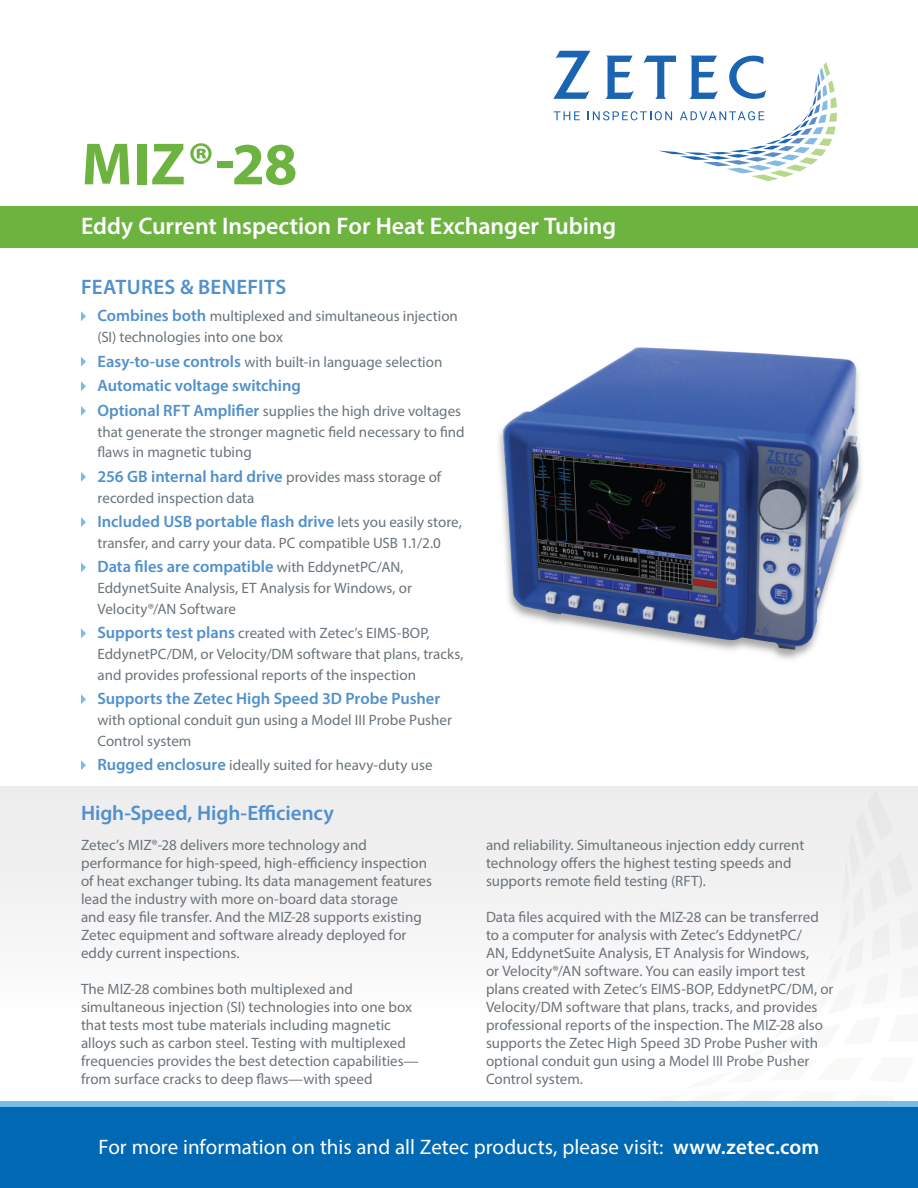
<style>
.page{position:relative;width:918px;height:1188px;background:#fff}
.page>*{position:absolute;margin:0;border:0;box-sizing:border-box;transform-origin:0 0}
.Main_Header{font:700 60px "Myriad Pro";color:#6cb43f}
.t1{font:600 24px "Myriad Pro";color:#fff}
.Footer_Text{font:21px "Myriad Pro";color:#fff}
.Subhead_1{font:600 21px "Myriad Pro";color:#5090cc}
.Subhead_1_All_Caps{font:600 21px "Myriad Pro";letter-spacing:.015em;color:#5090cc}
.t2{font:600 16.5px "Myriad Pro";color:#5090cc}
.Body_Copy_2_Column{font:15px/18px "Myriad Pro";color:#6a747b}
.s1{font-weight:600;font-size:16.5px;color:#5090cc}
.s2{font-weight:400;font-size:15px;color:#6a747b}
.s3{font-weight:600}
</style>
<div class="page">
<div style="left:0;top:787px;width:918px;height:325px;background:#f7f6f6"></div>
<div style="left:0;top:1101px;width:918px;height:6px;background:#78bde8"></div>
<div style="left:0;top:1107px;width:918px;height:81px;background:#0168b3"></div>
<div style="left:0;top:206px;width:918px;height:42px;background:#6cb43f"></div>
<svg style="left:81px;top:311px;width:5px;height:10px"></svg>
<svg style="left:81px;top:357px;width:5px;height:10px"></svg>
<svg style="left:81px;top:381px;width:5px;height:10px"></svg>
<svg style="left:81px;top:406px;width:5px;height:10px"></svg>
<svg style="left:81px;top:472px;width:5px;height:10px"></svg>
<svg style="left:81px;top:517px;width:5px;height:10px"></svg>
<svg style="left:81px;top:562px;width:5px;height:10px"></svg>
<svg style="left:81px;top:628px;width:5px;height:10px"></svg>
<svg style="left:81px;top:694px;width:5px;height:10px"></svg>
<svg style="left:81px;top:760px;width:5px;height:10px"></svg>
<img style="left:498px;top:347px;width:364px;height:313px">
<svg style="left:553px;top:51px;width:284px;height:130px"></svg>
<p class="Main_Header" style="left:82px;top:125px;width:217px">MIZ®-28</p>
<p class="t1" style="left:81px;top:211px;width:537px">Eddy Current Inspection For Heat Exchanger Tubing</p>
<p class="Subhead_1_All_Caps" style="left:81px;top:273px;width:207px">FEATURES &amp; BENEFITS</p>
<p class="Body_Copy_2_Column" style="left:97px;top:306px;width:362px;line-height:20.7px"><span class="s1">Combines both</span> multiplexed and simultaneous injection (SI) technologies into one box</p>
<p class="Body_Copy_2_Column" style="left:97px;top:352px;width:346px"><span class="s1">Easy-to-use controls</span> with built-in language selection</p>
<p class="t2" style="left:97px;top:375px;width:205px">Automatic voltage switching</p>
<p class="Body_Copy_2_Column" style="left:97px;top:400px;width:369px;line-height:20.7px"><span class="s1">Optional RFT Amplifier</span> supplies the high drive voltages that generate the stronger magnetic field necessary to find flaws in magnetic tubing</p>
<p class="t2" style="left:97px;top:466px;width:345px">256 GB internal hard drive <span class="s2">provides mass storage of</span></p>
<p class="Body_Copy_2_Column" style="left:98px;top:488px;width:158px">recorded inspection data</p>
<p class="t2" style="left:97px;top:511px;width:366px">Included USB portable flash drive <span class="s2">lets you easily store,</span></p>
<p class="Body_Copy_2_Column" style="left:98px;top:534px;width:345px">transfer, and carry your data. PC compatible USB 1.1/2.0</p>
<p class="t2" style="left:97px;top:556px;width:308px">Data files are compatible <span class="s2">with EddynetPC/AN,</span></p>
<p class="Body_Copy_2_Column" style="left:98px;top:577px;width:316px;line-height:20.7px">EddynetSuite Analysis, ET Analysis for Windows, or<br>Velocity®/AN Software</p>
<p class="Body_Copy_2_Column" style="left:97px;top:623px;width:368px;line-height:20.7px"><span class="s1">Supports test plans</span> created with Zetec’s EIMS-BOP,<br>EddynetPC/DM, or Velocity/DM software that plans, tracks, and provides professional reports of the inspection</p>
<p class="t2" style="left:97px;top:688px;width:344px">Supports the Zetec High Speed 3D Probe Pusher</p>
<p class="Body_Copy_2_Column" style="left:98px;top:709px;width:356px;line-height:20.7px">with optional conduit gun using a Model III Probe Pusher<br>Control system</p>
<p class="Body_Copy_2_Column" style="left:97px;top:756px;width:337px"><span class="s1">Rugged enclosure</span> ideally suited for heavy-duty use</p>
<p class="Subhead_1" style="left:81px;top:799px;width:255px">High-Speed, High-Efficiency</p>
<p class="Body_Copy_2_Column" style="left:81px;top:836px;width:352px">Zetec’s MIZ®-28 delivers more technology and performance for high-speed, high-efficiency inspection of heat exchanger tubing. Its data management features lead the industry with more on-board data storage<br>and easy file transfer. And the MIZ-28 supports existing Zetec equipment and software already deployed for eddy current inspections.</p>
<p class="Body_Copy_2_Column" style="left:81px;top:980px;width:339px">The MIZ-28 combines both multiplexed and simultaneous injection (SI) technologies into one box that tests most tube materials including magnetic alloys such as carbon steel. Testing with multiplexed frequencies provides the best detection capabilities—</p>
<p class="Body_Copy_2_Column" style="left:81px;top:1070px;width:293px">from surface cracks to deep flaws—with speed</p>
<p class="Body_Copy_2_Column" style="left:486px;top:836px;width:320px">and reliability. Simultaneous injection eddy current technology offers the highest testing speeds and supports remote field testing (RFT).</p>
<p class="Body_Copy_2_Column" style="left:486px;top:908px;width:349px">Data files acquired with the MIZ-28 can be transferred to a computer for analysis with Zetec’s EddynetPC/<br>AN, EddynetSuite Analysis, ET Analysis for Windows,<br>or Velocity®/AN software. You can easily import test plans created with Zetec’s EIMS-BOP, EddynetPC/DM, or Velocity/DM software that plans, tracks, and provides professional reports of the inspection. The MIZ-28 also supports the Zetec High Speed 3D Probe Pusher with optional conduit gun using a Model III Probe Pusher Control system.</p>
<p class="Footer_Text" style="left:98px;top:1134px;width:722px">For more information on this and all Zetec products, please visit: <span class="s3">www.zetec.com</span></p>
</div>
